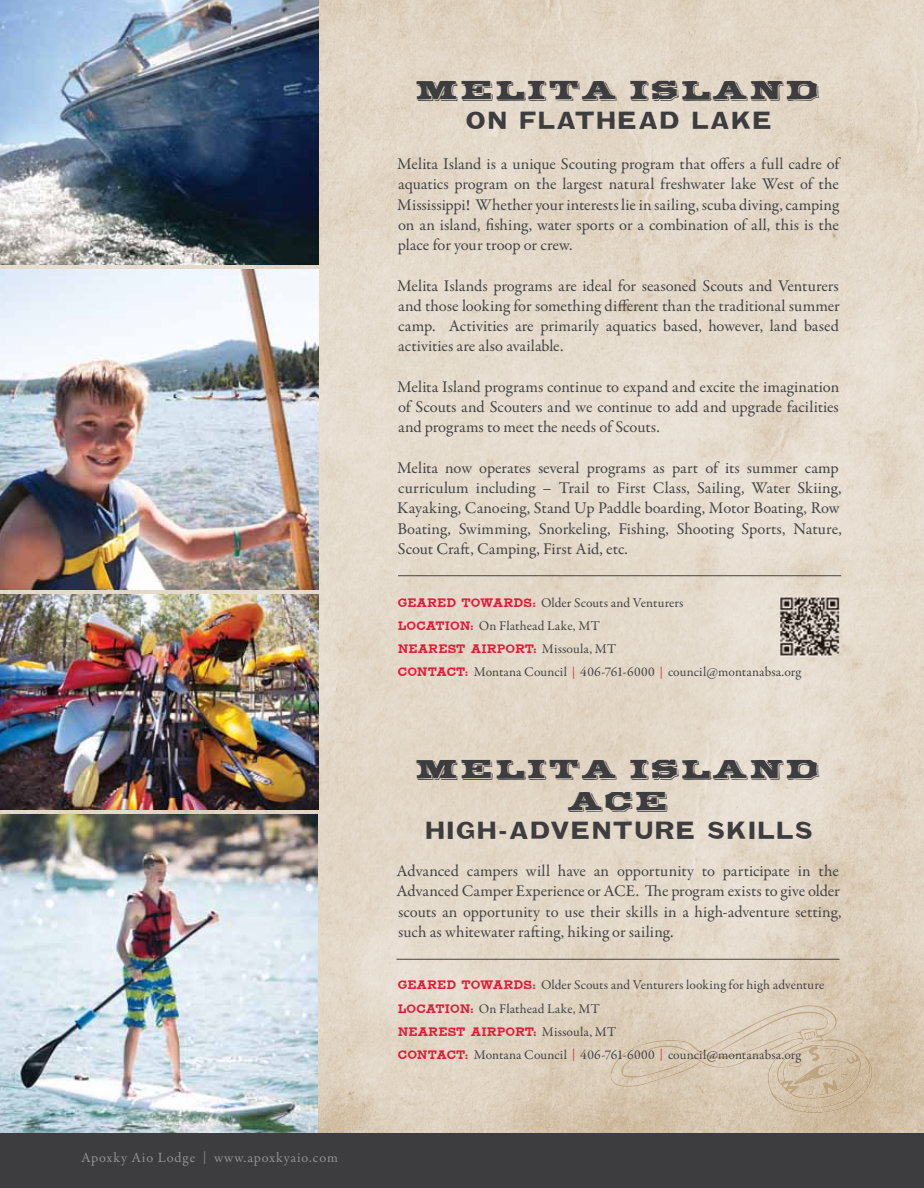
<style>
.page{position:relative;width:924px;height:1188px;background:#fff}
.page>*{position:absolute;margin:0;border:0;box-sizing:border-box;transform-origin:0 0}
.t1{font:27.3px "Type Three WF";letter-spacing:.075em;color:#3d3c3e}
.t2{font:26.25px/32px "Type Ten WF";color:#3d3c3e;text-align:center}
.t3{font:16.5px/20.2px "Garamond Premr Pro";color:#434344;text-align:justify}
.t4{font:14.25px "Garamond Premr Pro";letter-spacing:.055em;color:#919396}
.t5{font:13.5px/23.2px "Garamond Premr Pro";letter-spacing:.005em;color:#434344}
.t6{font:13.5px "Type Two WF";letter-spacing:.01em;color:#e31836}
.s1{font-family:"Agenda";font-weight:300;font-stretch:condensed}
.s2{font-family:"Type Two WF";color:#e31836}
.s3{font-family:"Garamond Premr Pro";color:#434344}
.s4{font-family:"Agenda";font-weight:300;font-stretch:condensed;color:#e31836}
</style>
<div class="page">
<img style="left:0;top:0;width:924px;height:1133px">
<img style="left:609px;top:1005px;width:264px;height:108px">
<img style="left:0;top:0;width:318px;height:264px">
<img style="left:0;top:270px;width:318px;height:319px">
<img style="left:0;top:815px;width:317px;height:318px">
<img style="left:0;top:595px;width:318px;height:215px">
<hr style="left:398px;top:575px;width:443px;height:1px;background:#434344">
<hr style="left:396px;top:959px;width:443px;height:1px;background:#434344">
<img style="left:779px;top:596px;width:60px;height:60px">
<div style="left:0;top:1133px;width:924px;height:55px;background:#3d3c3e"></div>
<p class="t4" style="left:81px;top:1151px;width:258px">Apoxky Aio Lodge <span class="s1">|</span> www.apoxkyaio.com</p>
<h2 class="t2" style="left:415px;top:76px;width:407px">MELITA ISLAND</h2>
<h1 class="t1" style="left:466px;top:104px;width:307px">ON FLATHEAD LAKE</h1>
<p class="t3" style="left:397px;top:155px;width:444px">Melita Island is a unique Scouting program that offers a full cadre of aquatics program on the largest natural freshwater lake West of the Mississippi! Whether your interests lie in sailing, scuba diving, camping on an island, fishing, water sports or a combination of all, this is the place for your troop or crew.</p>
<p class="t3" style="left:397px;top:277px;width:444px">Melita Islands programs are ideal for seasoned Scouts and Venturers and those looking for something different than the traditional summer camp. Activities are primarily aquatics based, however, land based activities are also available.</p>
<p class="t3" style="left:397px;top:378px;width:443px">Melita Island programs continue to expand and excite the imagination of Scouts and Scouters and we continue to add and upgrade facilities and programs to meet the needs of Scouts.</p>
<p class="t3" style="left:397px;top:459px;width:446px;text-align:left">Melita now operates several programs as part of its summer camp curriculum including – Trail to First Class, Sailing, Water Skiing, Kayaking, Canoeing, Stand Up Paddle boarding, Motor Boating, Row Boating, Swimming, Snorkeling, Fishing, Shooting Sports, Nature, Scout Craft, Camping, First Aid, etc.</p>
<p class="t5" style="left:398px;top:592px;width:287px"><span class="s2">GEARED TOWARDS:</span> Older Scouts and Venturers<br><span class="s2">LOCATION:</span> On Flathead Lake, MT</p>
<p class="t6" style="left:398px;top:640px;width:220px">NEAREST AIRPORT: <span class="s3">Missoula, MT</span></p>
<p class="t5" style="left:398px;top:661px;width:405px"><span class="s2">CONTACT:</span> Montana Council <span class="s4">|</span> 406-761-6000 <span class="s4">|</span> council@montanabsa.org</p>
<h2 class="t2" style="left:415px;top:755px;width:407px">MELITA ISLAND<br>ACE</h2>
<h1 class="t1" style="left:425px;top:814px;width:388px">HIGH-ADVENTURE SKILLS</h1>
<p class="t3" style="left:396px;top:862px;width:447px;text-align:left">Advanced campers will have an opportunity to participate in the Advanced Camper Experience or ACE. The program exists to give older scouts an opportunity to use their skills in a high-adventure setting, such as whitewater rafting, hiking or sailing.</p>
<p class="t5" style="left:398px;top:975px;width:428px"><span class="s2">GEARED TOWARDS:</span> Older Scouts and Venturers looking for high adventure<br><span class="s2">LOCATION:</span> On Flathead Lake, MT</p>
<p class="t6" style="left:398px;top:1023px;width:220px">NEAREST AIRPORT: <span class="s3">Missoula, MT</span></p>
<p class="t5" style="left:398px;top:1044px;width:405px"><span class="s2">CONTACT:</span> Montana Council <span class="s4">|</span> 406-761-6000 <span class="s4">|</span> council@montanabsa.org</p>
</div>
